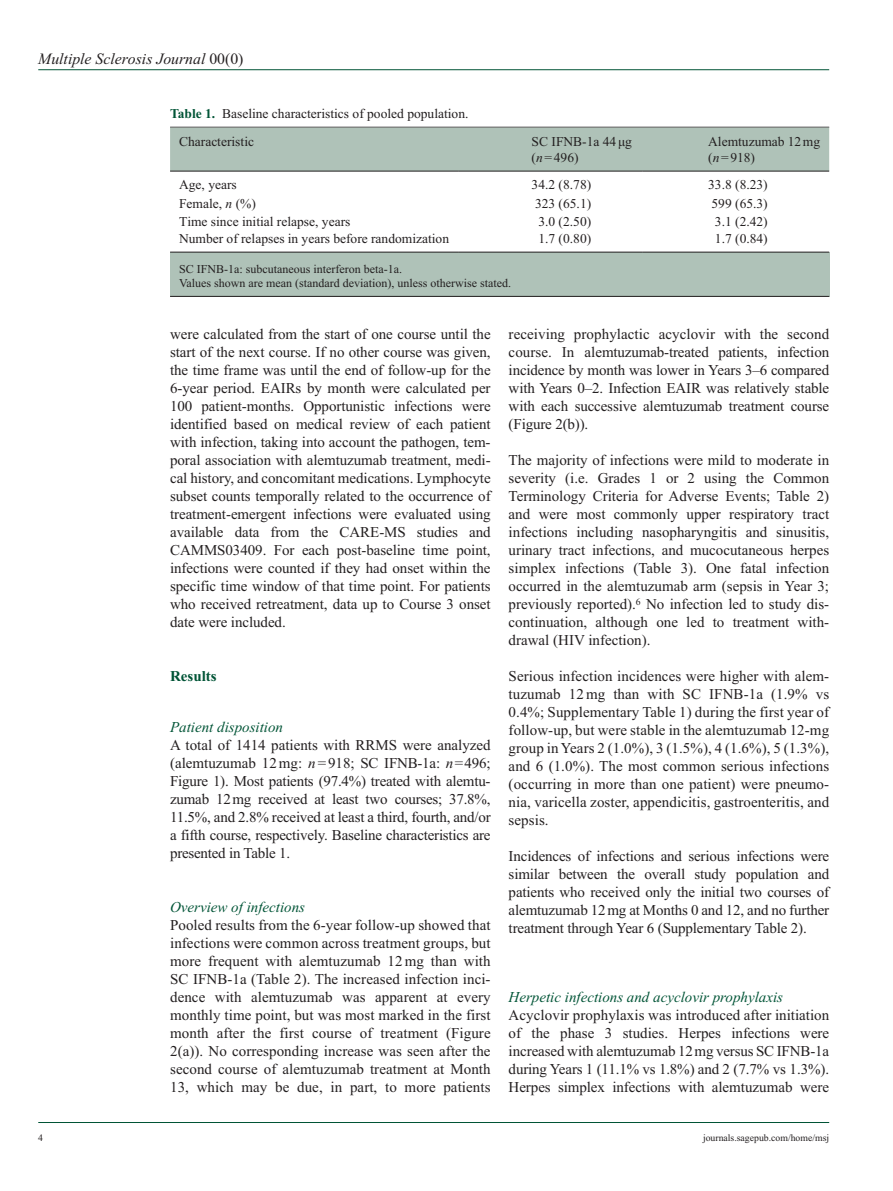
<style>
.page{position:relative;width:893px;height:1191px;background:#fff}
.page>*{position:absolute;margin:0;border:0;box-sizing:border-box;transform-origin:0 0}
.t1{font:italic 15.75px "Times New Roman";color:#231f20}
.t2{font:15px/18px "Times New Roman";letter-spacing:-.005em;color:#231f20;text-align:justify}
.t3{font:italic 15px "Times New Roman";color:#015436}
.t4{font:700 15px "Times New Roman";color:#015436}
.t5{font:13.5px/15.8px "Times New Roman";color:#231f20}
.t6{font:12px/14.2px "Times New Roman";color:#231f20}
.t7{font:9.75px "Times New Roman";color:#231f20}
.s1{font-style:normal}
.s2{font-weight:700;color:#015436}
.s3{font-style:italic}
</style>
<div class="page">
<hr style="left:38px;top:69px;width:791px;height:1px;background:#015436">
<hr style="left:38px;top:1122px;width:791px;height:1px;background:#015436">
<div style="left:170px;top:252px;width:659px;height:44px;background:#afc2b8"></div>
<hr style="left:170px;top:127px;width:659px;height:1px;background:#231f20">
<hr style="left:170px;top:296px;width:659px;height:1px;background:#231f20">
<div style="left:170px;top:128px;width:659px;height:43px;background:#afc2b8"></div>
<hr style="left:170px;top:171px;width:288px;height:1px;background:#231f20">
<hr style="left:458px;top:171px;width:184px;height:1px;background:#231f20">
<hr style="left:642px;top:171px;width:187px;height:1px;background:#231f20">
<hr style="left:170px;top:252px;width:288px;height:1px;background:#231f20">
<hr style="left:458px;top:252px;width:184px;height:1px;background:#231f20">
<hr style="left:642px;top:252px;width:187px;height:1px;background:#231f20">
<p class="t1" style="left:38px;top:50px;width:207px">Multiple Sclerosis Journal <span class="s1">00(0)</span></p>
<p class="t5" style="left:179px;top:99px;width:291px;line-height:28.5px;text-indent:-9px"><span class="s2">Table 1.</span> Baseline characteristics of pooled population.<br>Characteristic</p>
<p class="t5" style="left:532px;top:134px;width:102px">SC IFNB-1a 44µg (<span class="s3">n</span>=496)</p>
<p class="t5" style="left:708px;top:134px;width:114px">Alemtuzumab 12mg (<span class="s3">n</span>=918)</p>
<p class="t5" style="left:179px;top:176px;width:59px">Age, years</p>
<p class="t5" style="left:532px;top:176px;width:61px">34.2 (8.78)</p>
<p class="t5" style="left:708px;top:176px;width:61px">33.8 (8.23)</p>
<p class="t5" style="left:179px;top:195px;width:78px">Female, <span class="s3">n</span> (%)</p>
<p class="t5" style="left:535px;top:195px;width:58px">323 (65.1)</p>
<p class="t5" style="left:711px;top:195px;width:58px">599 (65.3)</p>
<p class="t5" style="left:179px;top:214px;width:173px">Time since initial relapse, years</p>
<p class="t5" style="left:538px;top:214px;width:54px">3.0 (2.50)</p>
<p class="t5" style="left:715px;top:214px;width:54px">3.1 (2.42)</p>
<p class="t5" style="left:179px;top:231px;width:272px">Number of relapses in years before randomization</p>
<p class="t5" style="left:538px;top:231px;width:54px">1.7 (0.80)</p>
<p class="t5" style="left:715px;top:231px;width:54px">1.7 (0.84)</p>
<p class="t6" style="left:179px;top:261px;width:333px">SC IFNB-1a: subcutaneous interferon beta-1a.<br>Values shown are mean (standard deviation), unless otherwise stated.</p>
<p class="t2" style="left:170px;top:325px;width:322px">were calculated from the start of one course until the start of the next course. If no other course was given, the time frame was until the end of follow-up for the 6-year period. EAIRs by month were calculated per 100 patient-months. Opportunistic infections were identified based on medical review of each patient with infection, taking into account the pathogen, tem&shy;poral association with alemtuzumab treatment, medi&shy;cal history, and concomitant medications. Lymphocyte subset counts temporally related to the occurrence of treatment-emergent infections were evaluated using available data from the CARE-MS studies and CAMMS03409. For each post-baseline time point, infections were counted if they had onset within the specific time window of that time point. For patients who received retreatment, data up to Course 3 onset date were included.</p>
<p class="t4" style="left:170px;top:668px;width:48px">Results</p>
<p class="t3" style="left:170px;top:719px;width:114px">Patient disposition</p>
<p class="t2" style="left:170px;top:736px;width:322px">A total of 1414 patients with RRMS were analyzed (alemtuzumab 12mg: <span class="s3">n</span>=918; SC IFNB-1a: <span class="s3">n</span>=496; Figure 1). Most patients (97.4%) treated with alemtu&shy;zumab 12mg received at least two courses; 37.8%, 11.5%, and 2.8% received at least a third, fourth, and/or a fifth course, respectively. Baseline characteristics are presented in Table 1.</p>
<p class="t3" style="left:170px;top:899px;width:136px">Overview of infections</p>
<p class="t2" style="left:170px;top:916px;width:322px">Pooled results from the 6-year follow-up showed that infections were common across treatment groups, but more frequent with alemtuzumab 12mg than with SC IFNB-1a (Table 2). The increased infection inci&shy;dence with alemtuzumab was apparent at every monthly time point, but was most marked in the first month after the first course of treatment (Figure 2(a)). No corresponding increase was seen after the second course of alemtuzumab treatment at Month 13, which may be due, in part, to more patients</p>
<p class="t2" style="left:509px;top:325px;width:322px">receiving prophylactic acyclovir with the second course. In alemtuzumab-treated patients, infection incidence by month was lower in Years 3–6 compared with Years 0–2. Infection EAIR was relatively stable with each successive alemtuzumab treatment course (Figure 2(b)).</p>
<p class="t2" style="left:509px;top:451px;width:322px">The majority of infections were mild to moderate in severity (i.e. Grades 1 or 2 using the Common Terminology Criteria for Adverse Events; Table 2) and were most commonly upper respiratory tract infections including nasopharyngitis and sinusitis, urinary tract infections, and mucocutaneous herpes simplex infections (Table 3). One fatal infection occurred in the alemtuzumab arm (sepsis in Year 3; previously reported).<sup>6</sup> No infection led to study dis&shy;continuation, although one led to treatment with&shy;drawal (HIV infection).</p>
<p class="t2" style="left:509px;top:667px;width:322px">Serious infection incidences were higher with alem&shy;tuzumab 12mg than with SC IFNB-1a (1.9% vs 0.4%; Supplementary Table 1) during the first year of follow-up, but were stable in the alemtuzumab 12-mg group in Years 2 (1.0%), 3 (1.5%), 4 (1.6%), 5 (1.3%), and 6 (1.0%). The most common serious infections (occurring in more than one patient) were pneumo&shy;nia, varicella zoster, appendicitis, gastroenteritis, and sepsis.</p>
<p class="t2" style="left:509px;top:847px;width:322px">Incidences of infections and serious infections were similar between the overall study population and patients who received only the initial two courses of alemtuzumab 12mg at Months 0 and 12, and no further treatment through Year 6 (Supplementary Table 2).</p>
<p class="t3" style="left:509px;top:989px;width:276px">Herpetic infections and acyclovir prophylaxis</p>
<p class="t2" style="left:509px;top:1006px;width:322px">Acyclovir prophylaxis was introduced after initiation of the phase 3 studies. Herpes infections were increased with alemtuzumab 12mg versus SC IFNB-1a during Years 1 (11.1% vs 1.8%) and 2 (7.7% vs 1.3%).<br>Herpes simplex infections with alemtuzumab were</p>
<p class="t7" style="left:38px;top:1132px;width:6px">4</p>
<p class="t7" style="left:703px;top:1132px;width:128px">journals.sagepub.com/home/msj</p>
</div>
